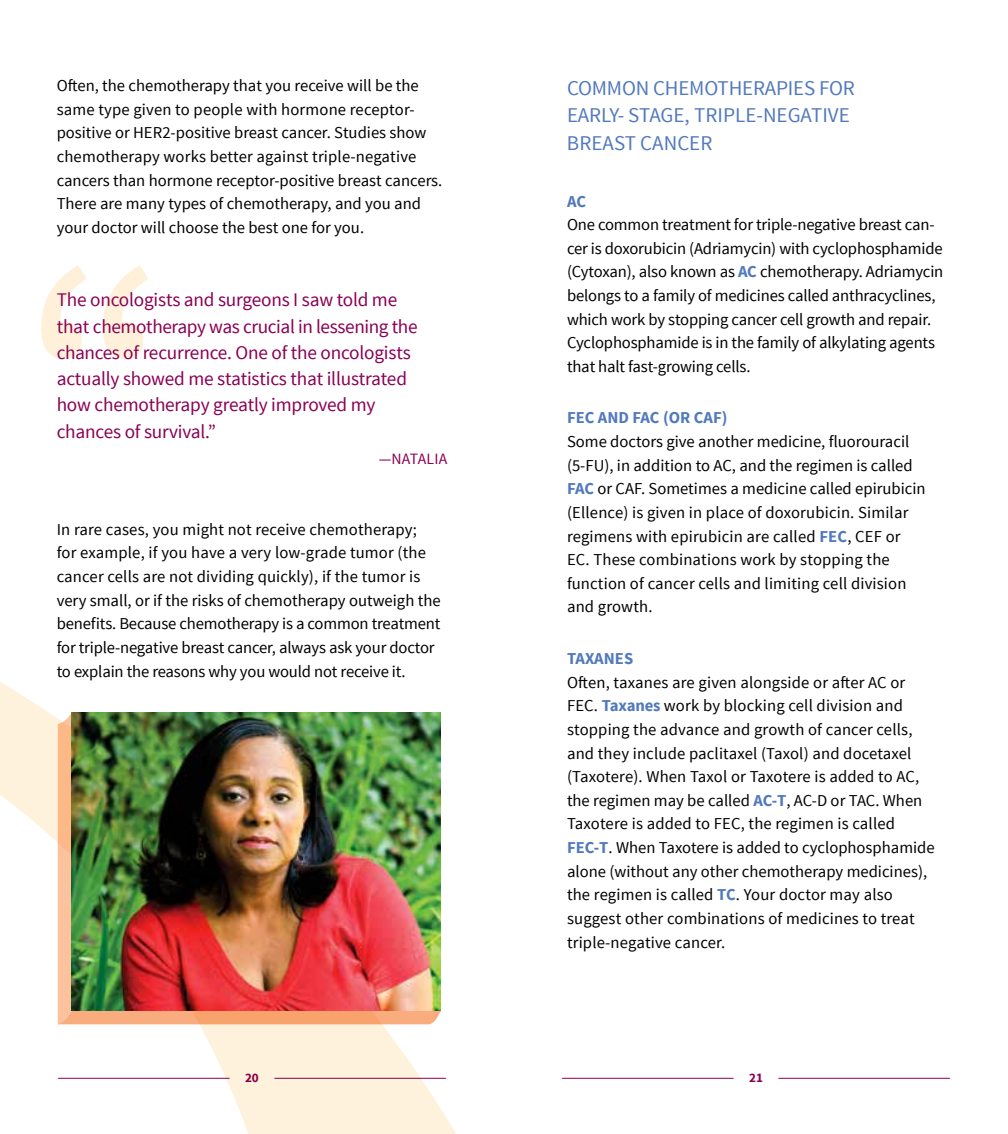
<style>
.page{position:relative;width:1008px;height:1134px;background:#fff}
.page>*{position:absolute;margin:0;border:0;box-sizing:border-box;transform-origin:0 0}
.t1{font:350px "Source Sans Pro";color:#fff1d9}
.t2{font:21px "Source Sans Pro";color:#5279bc}
.t3{font:19.25px/26.2px "Source Sans Pro";letter-spacing:-.01em;color:#8a0054}
.t4{font:16.62px/23.6px "Source Sans Pro";color:#000}
.t5{font:700 16.62px "Source Sans Pro";color:#5279bc}
.t6{font:15.75px "Source Sans Pro";color:#8a0054}
.t7{font:700 13.12px "Source Sans Pro";color:#8a0054}
.s1{font-weight:700;color:#5279bc}
</style>
<div class="page">
<hr style="left:562px;top:1078px;width:172px;height:1px;background:#8a0054">
<hr style="left:778px;top:1078px;width:172px;height:1px;background:#8a0054">
<img style="left:0;top:682px;width:687px;height:452px">
<p class="t4" style="left:57px;top:74px;width:387px">Often, the chemotherapy that you receive will be the same type given to people with hormone receptor&shy;positive or HER2-positive breast cancer. Studies show chemotherapy works better against triple-negative cancers than hormone receptor-positive breast cancers.<br>There are many types of chemotherapy, and you and your doctor will choose the best one for you.</p>
<h1 class="t1" style="left:21px;top:175px;width:150px">“</h1>
<p class="t3" style="left:57px;top:287px;width:362px">The oncologists and surgeons I saw told me that chemotherapy was crucial in lessening the chances of recurrence. One of the oncologists actually showed me statistics that illustrated how chemotherapy greatly improved my chances of survival.”</p>
<p class="t6" style="left:379px;top:449px;width:32px">—Natalia</p>
<p class="t4" style="left:57px;top:518px;width:385px">In rare cases, you might not receive chemotherapy; for example, if you have a very low-grade tumor (the cancer cells are not dividing quickly), if the tumor is very small, or if the risks of chemotherapy outweigh the benefits. Because chemotherapy is a common treatment for triple-negative breast cancer, always ask your doctor to explain the reasons why you would not receive it.</p>
<p class="t2" style="left:567px;top:75px;width:26px">Common</p>
<p class="t2" style="left:653px;top:75px;width:25px">Chemotherapies</p>
<p class="t2" style="left:819px;top:75px;width:13px">for</p>
<p class="t2" style="left:567px;top:103px;width:23px">Early</p>
<p class="t2" style="left:618px;top:103px;width:99px">- Stage, Triple</p>
<p class="t2" style="left:756px;top:103px;width:92px">-Negative</p>
<p class="t2" style="left:567px;top:130px;width:25px">Breast</p>
<p class="t2" style="left:640px;top:130px;width:25px">Cancer</p>
<p class="t5" style="left:567px;top:190px;width:21px">AC</p>
<p class="t4" style="left:567px;top:213px;width:378px">One common treatment for triple-negative breast can&shy;cer is doxorubicin (Adriamycin) with cyclophosphamide (Cytoxan), also known as <span class="s1">AC</span> chemotherapy. Adriamycin belongs to a family of medicines called anthracyclines, which work by stopping cancer cell growth and repair.<br>Cyclophosphamide is in the family of alkylating agents that halt fast-growing cells.</p>
<p class="t5" style="left:567px;top:407px;width:162px">FEC AND FAC (OR CAF)</p>
<p class="t4" style="left:567px;top:430px;width:360px">Some doctors give another medicine, fluorouracil (5-FU), in addition to AC, and the regimen is called <span class="s1">FAC</span> or CAF. Sometimes a medicine called epirubicin (Ellence) is given in place of doxorubicin. Similar regimens with epirubicin are called <span class="s1">FEC</span>, CEF or EC. These combinations work by stopping the function of cancer cells and limiting cell division and growth.</p>
<p class="t5" style="left:567px;top:648px;width:68px">TAXANES</p>
<p class="t4" style="left:567px;top:671px;width:369px">Often, taxanes are given alongside or after AC or FEC. <span class="s1">TAXANES</span> work by blocking cell division and stopping the advance and growth of cancer cells, and they include paclitaxel (Taxol) and docetaxel (Taxotere). When Taxol or Taxotere is added to AC, the regimen may be called <span class="s1">AC-T</span>, AC-D or TAC. When Taxotere is added to FEC, the regimen is called <span class="s1">FEC-T</span>. When Taxotere is added to cyclophosphamide alone (without any other chemotherapy medicines), the regimen is called <span class="s1">TC</span>. Your doctor may also suggest other combinations of medicines to treat triple-negative cancer.</p>
<p class="t7" style="left:245px;top:1069px;width:15px">20</p>
<p class="t7" style="left:749px;top:1069px;width:15px">21</p>
</div>
